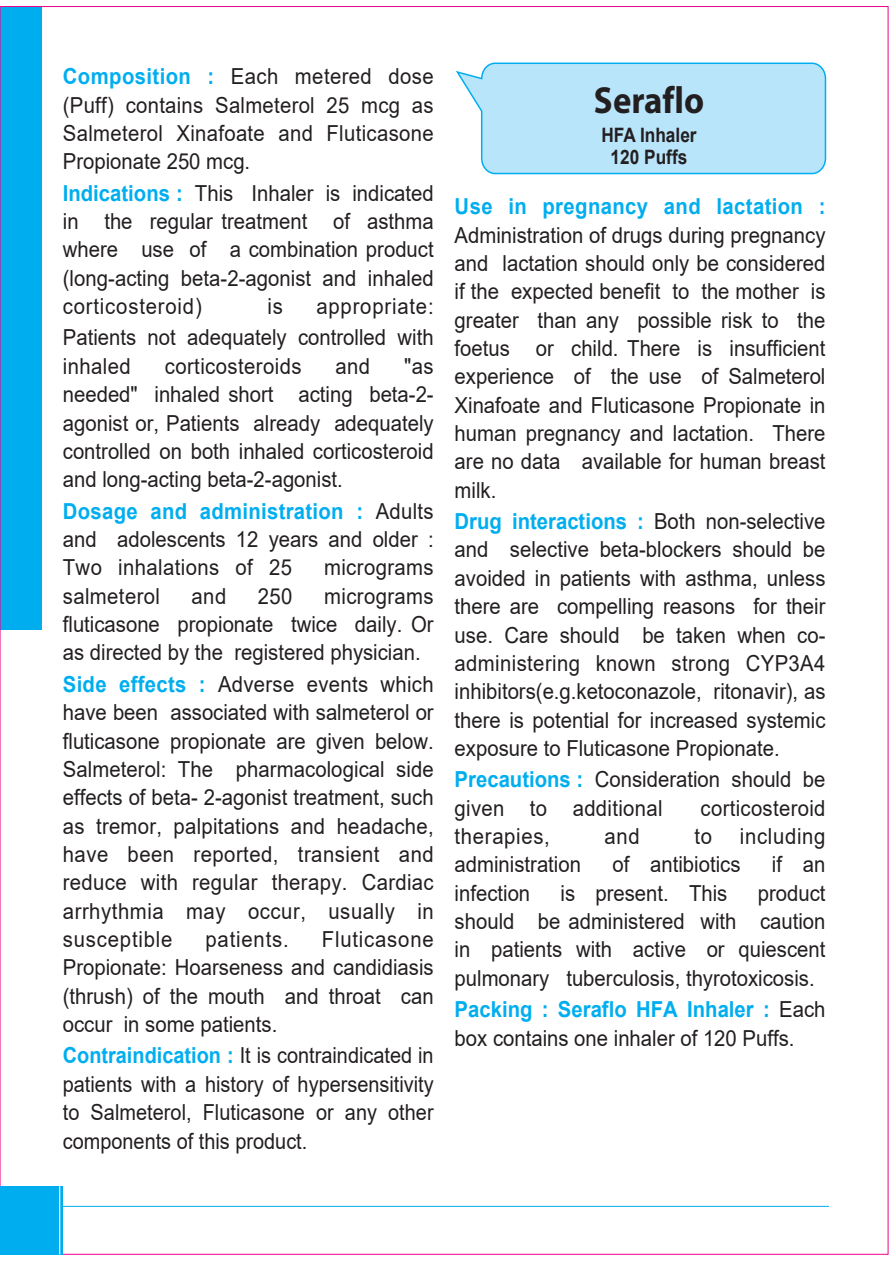
<style>
.page{position:relative;width:893px;height:1263px;background:#fff}
.page>*{position:absolute;margin:0;border:0;box-sizing:border-box;transform-origin:0 0}
.t1{font:700 37.8px "Myriad";color:#231f20;scale:.92 1}
.t2{font:22.05px/28.3px "Arial";color:#231f20;text-align:justify;scale:.92 1}
.t3{font:22.05px/28.3px "Arial";color:#231f20;text-align:justify;scale:.9 1}
.t4{font:22.05px "Arial";letter-spacing:.02em;color:#231f20;scale:.92 1}
.t5{font:700 22.05px "Arial";letter-spacing:.02em;color:#00aeef;scale:.92 1}
.t6{font:22.05px "Arial";letter-spacing:.035em;color:#231f20;scale:.92 1}
.t7{font:22.05px "Arial";letter-spacing:.04em;color:#231f20;scale:.92 1}
.t8{font:700 19.8px/22px "Arial";color:#231f20;text-align:center;scale:.87 1}
.s1{font-weight:700;color:#00aeef}
</style>
<div class="page">
<svg style="left:456px;top:62px;width:371px;height:113px"></svg>
<div style="left:0;top:7px;width:42px;height:623px;background:#00aeef"></div>
<div style="left:0;top:1186px;width:63px;height:68px;background:#00aeef"></div>
<hr style="left:59px;top:1186px;width:1px;height:68px;background:#fff">
<svg style="left:63px;top:1205px;width:766px;height:2px"></svg>
<p class="t2" style="left:63px;top:62px;width:405px"><span class="s1">Composition :</span> Each metered dose (Puff) contains Salmeterol 25 mcg as Salmeterol Xinafoate and Fluticasone Propionate 250 mcg.</p>
<p class="t2" style="left:63px;top:179px;width:405px"><span class="s1">Indications :</span> This Inhaler is indicated in the regular treatment of asthma where use of a combination product (long-acting beta-2-agonist and inhaled corticosteroid)</p>
<p class="t2" style="left:63px;top:291px;width:405px;line-height:31.3px;text-align:right">appropriate:<br>Patients not adequately controlled with</p>
<p class="t4" style="left:63px;top:351px;width:75px">inhaled</p>
<p class="t4" style="left:165px;top:351px;width:150px">corticosteroids</p>
<p class="t2" style="left:336px;top:352px;width:39px">and</p>
<p class="t2" style="left:268px;top:292px;width:18px">is</p>
<p class="t2" style="left:63px;top:352px;width:405px;text-indent:341px">"as needed" inhaled short acting beta-2- agonist or, Patients already adequately controlled on both inhaled corticosteroid and long-acting beta-2-agonist.</p>
<p class="t2" style="left:63px;top:497px;width:405px"><span class="s1">Dosage and administration :</span> Adults and adolescents 12 years and older :<br>Two inhalations of 25</p>
<p class="t4" style="left:324px;top:552px;width:121px">micrograms</p>
<p class="t4" style="left:63px;top:581px;width:107px">salmeterol</p>
<p class="t2" style="left:192px;top:582px;width:39px">and</p>
<p class="t2" style="left:258px;top:582px;width:39px">250</p>
<p class="t2" style="left:63px;top:582px;width:405px;text-indent:261px">micrograms fluticasone propionate twice daily. Or as directed by the registered physician.</p>
<p class="t2" style="left:63px;top:670px;width:405px"><span class="s1">Side effects :</span> Adverse events which have been associated with salmeterol or fluticasone propionate are given below.<br>Salmeterol: The pharmacological side effects of beta- 2-agonist treatment, such as tremor, palpitations and headache, have been reported, transient and reduce with regular therapy. Cardiac arrhythmia may occur, usually in susceptible</p>
<p class="t2" style="left:63px;top:925px;width:405px;text-indent:259px">Fluticasone Propionate: Hoarseness and candidiasis (thrush) of the mouth and throat can occur in some patients.</p>
<p class="t3" style="left:63px;top:1041px;width:414px"><span class="s1">Contraindication :</span> It is contraindicated in patients with a history of hypersensitivity to Salmeterol, Fluticasone or any other components of this product.</p>
<p class="t7" style="left:206px;top:924px;width:92px">patients.</p>
<h1 class="t1" style="left:594px;top:81px;width:121px">Seraflo</h1>
<p class="t8" style="left:601px;top:124px;width:111px">HFA Inhaler<br>120 Puffs</p>
<p class="t5" style="left:455px;top:191px;width:405px">Use in pregnancy and lactation :</p>
<p class="t2" style="left:455px;top:220px;width:405px">Administration of drugs during pregnancy and lactation should only be considered if the expected benefit to the mother is greater than any possible risk to the foetus or child. There is insufficient experience of the use of Salmeterol Xinafoate and Fluticasone Propionate in human pregnancy and lactation. There are no data available for human breast milk.</p>
<p class="t2" style="left:455px;top:507px;width:405px"><span class="s1">Drug interactions :</span> Both non-selective and selective beta-blockers should be avoided in patients with asthma, unless there are compelling reasons for their use. Care should be taken when co&shy;administering known strong CYP3A4 inhibitors(e.g.ketoconazole, ritonavir), as there is potential for increased systemic exposure to Fluticasone Propionate.</p>
<p class="t2" style="left:455px;top:765px;width:405px"><span class="s1">Precautions :</span> Consideration should be given to additional</p>
<p class="t2" style="left:701px;top:794px;width:137px">corticosteroid</p>
<p class="t6" style="left:455px;top:821px;width:105px">therapies,</p>
<p class="t2" style="left:605px;top:822px;width:40px">and</p>
<p class="t2" style="left:695px;top:822px;width:21px">to</p>
<p class="t6" style="left:740px;top:821px;width:95px">including</p>
<p class="t2" style="left:455px;top:850px;width:139px">administration</p>
<p class="t2" style="left:612px;top:850px;width:141px">of antibiotics</p>
<p class="t2" style="left:772px;top:850px;width:60px">if an</p>
<p class="t2" style="left:455px;top:879px;width:84px">infection</p>
<p class="t2" style="left:561px;top:879px;width:183px">is present. This</p>
<p class="t2" style="left:455px;top:879px;width:405px;text-indent:303px">product should be administered with caution in patients with active or quiescent pulmonary tuberculosis, thyrotoxicosis.</p>
<p class="t2" style="left:455px;top:995px;width:405px"><span class="s1">Packing : Seraflo HFA Inhaler :</span> Each box contains one inhaler of 120 Puffs.</p>
</div>
